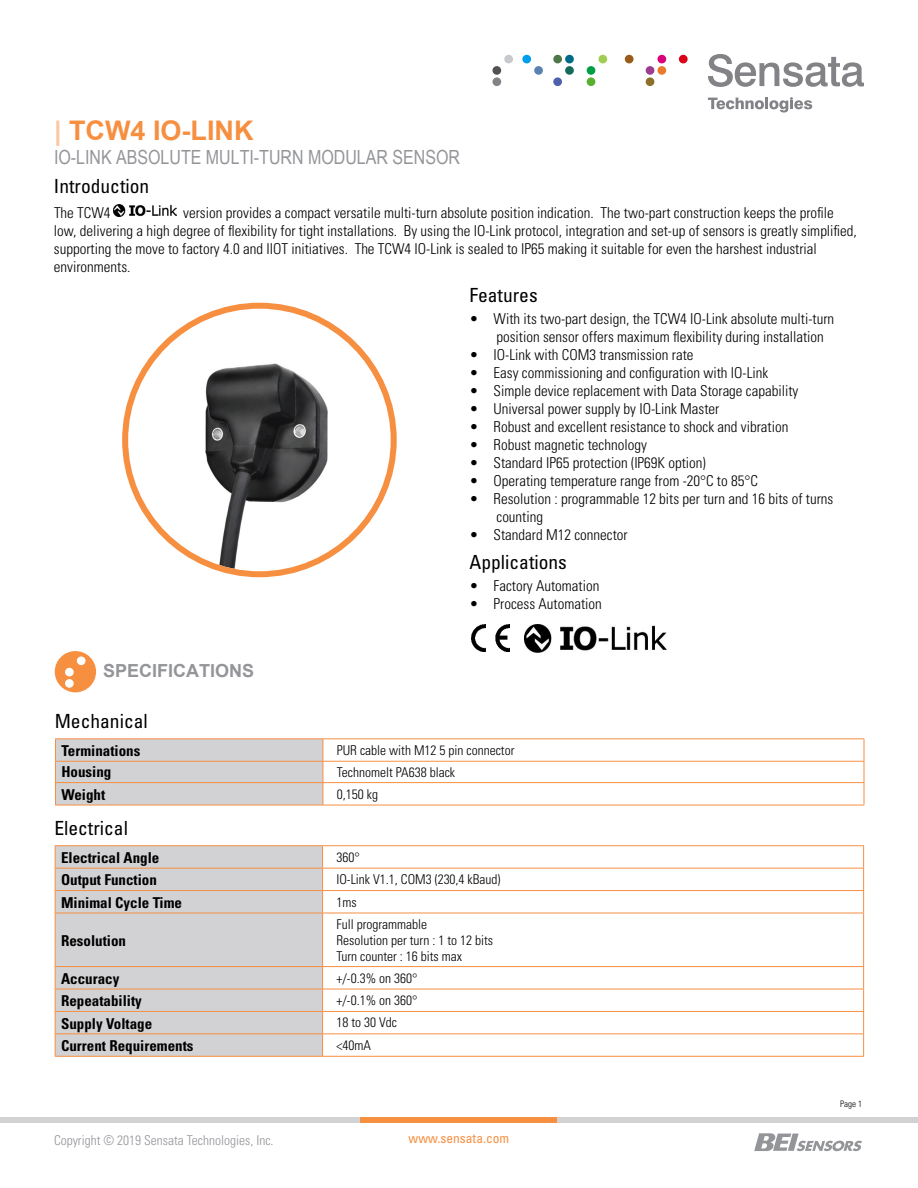
<style>
.page{position:relative;width:918px;height:1188px;background:#fff}
.page>*{position:absolute;margin:0;border:0;box-sizing:border-box;transform-origin:0 0}
.t1{font:700 27px "Arial";color:#f78f41}
.t2{font:condensed 19.5px "Univers LT Std";color:#000}
.t3{font:19.5px "Arial Narrow";color:#949599}
.t4{font:700 18px "Arial";color:#949599}
.t5{font:300 condensed 15px/18px "Univers";color:#000}
.t6{font:700 condensed 15px "Univers";color:#000}
.t7{font:700 condensed 15px "Univers LT Std";color:#000}
.t8{font:300 condensed 13.5px/16.2px "Univers";color:#000}
.t9{font:300 condensed 13.5px "Univers";color:#949599}
.t10{font:condensed 13.5px "Univers LT Std";color:#f78f41}
.t11{font:300 condensed 9px "Univers";color:#000}
.s1{color:#fbc7a0}
</style>
<div class="page">
<svg style="left:708px;top:54px;width:156px;height:33px"></svg>
<svg style="left:708px;top:97px;width:104px;height:15px"></svg>
<div style="left:492px;top:77px;width:9px;height:9px;background:#828287;border-radius:50%"></div>
<div style="left:522px;top:55px;width:9px;height:8px;background:#009eed;border-radius:50%"></div>
<div style="left:534px;top:66px;width:9px;height:9px;background:#5982b0;border-radius:50%"></div>
<div style="left:553px;top:55px;width:9px;height:8px;background:#4f784a;border-radius:50%"></div>
<div style="left:565px;top:55px;width:9px;height:8px;background:#006b87;border-radius:50%"></div>
<div style="left:565px;top:66px;width:9px;height:9px;background:#146b5c;border-radius:50%"></div>
<div style="left:553px;top:77px;width:9px;height:9px;background:#4f61ad;border-radius:50%"></div>
<div style="left:598px;top:55px;width:9px;height:8px;background:#a1cc52;border-radius:50%"></div>
<div style="left:587px;top:66px;width:8px;height:9px;background:#009e45;border-radius:50%"></div>
<div style="left:587px;top:77px;width:8px;height:9px;background:#59b030;border-radius:50%"></div>
<div style="left:657px;top:55px;width:9px;height:8px;background:#d9007a;border-radius:50%"></div>
<div style="left:646px;top:66px;width:8px;height:9px;background:#9c3d91;border-radius:50%"></div>
<div style="left:657px;top:66px;width:9px;height:9px;background:#e87a2b;border-radius:50%"></div>
<div style="left:646px;top:77px;width:8px;height:9px;background:#8c7029;border-radius:50%"></div>
<div style="left:679px;top:55px;width:9px;height:8px;background:#d90017;border-radius:50%"></div>
<div style="left:504px;top:55px;width:9px;height:8px;background:#c7c9cc;border-radius:50%"></div>
<div style="left:492px;top:66px;width:9px;height:9px;background:#525254;border-radius:50%"></div>
<div style="left:625px;top:55px;width:9px;height:8px;background:#995c1a;border-radius:50%"></div>
<div style="left:0;top:1117px;width:918px;height:6px;background:#d2d2d4"></div>
<div style="left:361px;top:1117px;width:196px;height:6px;background:#f78f41"></div>
<svg style="left:754px;top:1133px;width:108px;height:18px"></svg>
<img style="left:128px;top:309px;width:263px;height:262px;border-radius:131px">
<div style="left:122px;top:303px;width:275px;height:274px;border:6px solid #f78f41;border-radius:50%"></div>
<hr style="left:55px;top:738px;width:268px;height:1px;background:#f78f41">
<hr style="left:323px;top:738px;width:541px;height:1px;background:#f78f41">
<hr style="left:323px;top:761px;width:541px;height:1px;background:#f78f41">
<hr style="left:55px;top:805px;width:268px;height:1px;background:#f78f41">
<svg style="left:55px;top:739px;width:269px;height:66px;background:#d3cecc"></svg>
<hr style="left:323px;top:782px;width:541px;height:1px;background:#f78f41">
<svg style="left:864px;top:739px;width:1px;height:66px"></svg>
<hr style="left:323px;top:805px;width:541px;height:1px;background:#f78f41">
<div style="left:55px;top:651px;width:41px;height:41px;background:#f78f41;border-radius:50%"></div>
<div style="left:77px;top:656px;width:9px;height:9px;background:#fff;border-radius:50%"></div>
<div style="left:65px;top:668px;width:9px;height:8px;background:#fff;border-radius:50%"></div>
<div style="left:65px;top:679px;width:9px;height:9px;background:#fff;border-radius:50%"></div>
<div style="left:56px;top:846px;width:266px;height:210px;background:#d2d2d4"></div>
<hr style="left:55px;top:845px;width:268px;height:1px;background:#f78f41">
<hr style="left:323px;top:845px;width:541px;height:1px;background:#f78f41">
<hr style="left:55px;top:868px;width:268px;height:1px;background:#f78f41">
<hr style="left:323px;top:868px;width:541px;height:1px;background:#f78f41">
<svg style="left:55px;top:846px;width:1px;height:67px"></svg>
<hr style="left:55px;top:913px;width:1px;height:53px;background:#f78f41">
<svg style="left:55px;top:967px;width:1px;height:89px"></svg>
<hr style="left:55px;top:890px;width:268px;height:1px;background:#f78f41">
<hr style="left:55px;top:913px;width:268px;height:1px;background:#f78f41">
<hr style="left:55px;top:966px;width:268px;height:1px;background:#f78f41">
<hr style="left:55px;top:989px;width:268px;height:1px;background:#f78f41">
<hr style="left:55px;top:1011px;width:268px;height:1px;background:#f78f41">
<hr style="left:55px;top:1033px;width:268px;height:1px;background:#f78f41">
<hr style="left:55px;top:1056px;width:268px;height:1px;background:#f78f41">
<svg style="left:322px;top:846px;width:1px;height:67px"></svg>
<hr style="left:322px;top:913px;width:1px;height:53px;background:#f78f41">
<svg style="left:322px;top:967px;width:1px;height:89px"></svg>
<hr style="left:323px;top:890px;width:541px;height:1px;background:#f78f41">
<svg style="left:863px;top:846px;width:1px;height:67px"></svg>
<hr style="left:863px;top:913px;width:1px;height:53px;background:#f78f41">
<svg style="left:863px;top:967px;width:1px;height:89px"></svg>
<hr style="left:323px;top:913px;width:541px;height:1px;background:#f78f41">
<hr style="left:323px;top:966px;width:541px;height:1px;background:#f78f41">
<hr style="left:323px;top:989px;width:541px;height:1px;background:#f78f41">
<hr style="left:323px;top:1011px;width:541px;height:1px;background:#f78f41">
<hr style="left:323px;top:1033px;width:541px;height:1px;background:#f78f41">
<hr style="left:323px;top:1056px;width:541px;height:1px;background:#f78f41">
<img style="left:471px;top:625px;width:39px;height:27px">
<img style="left:525px;top:625px;width:142px;height:27px">
<img style="left:114px;top:204px;width:63px;height:13px">
<h1 class="t1" style="left:54px;top:113px;width:201px"><span class="s1">|</span> TCW4 IO-LINK</h1>
<h2 class="t3" style="left:54px;top:143px;width:408px">IO-LINK ABSOLUTE MULTI-TURN MODULAR SENSOR</h2>
<h2 class="t2" style="left:54px;top:174px;width:97px">Introduction</h2>
<p class="t5" style="left:54px;top:204px;width:58px">The TCW4</p>
<p class="t5" style="left:54px;top:204px;width:804px;text-indent:129px">version provides a compact versatile multi-turn absolute position indication. The two-part construction keeps the profile low, delivering a high degree of flexibility for tight installations. By using the IO-Link protocol, integration and set-up of sensors is greatly simplified, supporting the move to factory 4.0 and IIOT initiatives. The TCW4 IO-Link is sealed to IP65 making it suitable for even the harshest industrial environments.</p>
<h2 class="t2" style="left:469px;top:283px;width:70px">Features</h2>
<p class="t5" style="left:496px;top:310px;width:339px;text-indent:-27px">• With its two-part design, the TCW4 IO-Link absolute multi-turn position sensor offers maximum flexibility during installation</p>
<p class="t5" style="left:469px;top:346px;width:226px">• IO-Link with COM3 transmission rate</p>
<p class="t5" style="left:469px;top:364px;width:300px">• Easy commissioning and configuration with IO-Link</p>
<p class="t5" style="left:469px;top:382px;width:330px">• Simple device replacement with Data Storage capability</p>
<p class="t5" style="left:469px;top:400px;width:251px">• Universal power supply by IO-Link Master</p>
<p class="t5" style="left:469px;top:418px;width:320px">• Robust and excellent resistance to shock and vibration</p>
<p class="t5" style="left:469px;top:436px;width:179px">• Robust magnetic technology</p>
<p class="t5" style="left:469px;top:454px;width:238px">• Standard IP65 protection (IP69K option)</p>
<p class="t5" style="left:469px;top:472px;width:290px">• Operating temperature range from -20°C to 85°C</p>
<p class="t5" style="left:496px;top:490px;width:338px;text-indent:-27px">• Resolution : programmable 12 bits per turn and 16 bits of turns counting</p>
<p class="t5" style="left:469px;top:526px;width:160px">• Standard M12 connector</p>
<h2 class="t2" style="left:469px;top:550px;width:99px">Applications</h2>
<p class="t4" style="left:103px;top:659px;width:153px">SPECIFICATIONS</p>
<h2 class="t2" style="left:55px;top:709px;width:95px">Mechanical</h2>
<p class="t5" style="left:469px;top:577px;width:131px">• Factory Automation</p>
<p class="t5" style="left:469px;top:595px;width:134px">• Process Automation</p>
<p class="t6" style="left:62px;top:741px;width:80px">Terminations</p>
<p class="t8" style="left:337px;top:742px;width:179px">PUR cable with M12 5 pin connector</p>
<p class="t7" style="left:62px;top:763px;width:51px">Housing</p>
<p class="t8" style="left:337px;top:764px;width:120px">Technomelt PA638 black</p>
<p class="t6" style="left:62px;top:785px;width:45px">Weight</p>
<p class="t8" style="left:337px;top:786px;width:43px">0,150 kg</p>
<h2 class="t2" style="left:54px;top:816px;width:75px">Electrical</h2>
<p class="t6" style="left:61px;top:848px;width:100px">Electrical Angle</p>
<p class="t8" style="left:336px;top:849px;width:25px">360°</p>
<p class="t6" style="left:61px;top:871px;width:97px">Output Function</p>
<p class="t8" style="left:336px;top:871px;width:166px">IO-Link V1.1, COM3 (230,4 kBaud)</p>
<p class="t6" style="left:61px;top:893px;width:122px">Minimal Cycle Time</p>
<p class="t8" style="left:336px;top:894px;width:22px">1ms</p>
<p class="t6" style="left:61px;top:931px;width:67px">Resolution</p>
<p class="t8" style="left:336px;top:916px;width:158px">Full programmable<br>Resolution per turn : 1 to 12 bits<br>Turn counter : 16 bits max</p>
<p class="t6" style="left:61px;top:969px;width:60px">Accuracy</p>
<p class="t8" style="left:336px;top:970px;width:83px">+/-0.3% on 360°</p>
<p class="t6" style="left:61px;top:992px;width:82px">Repeatability</p>
<p class="t8" style="left:336px;top:992px;width:83px">+/-0.1% on 360°</p>
<p class="t6" style="left:61px;top:1014px;width:93px">Supply Voltage</p>
<p class="t8" style="left:336px;top:1015px;width:62px">18 to 30 Vdc</p>
<p class="t6" style="left:61px;top:1036px;width:134px">Current Requirements</p>
<p class="t8" style="left:336px;top:1037px;width:36px">&lt;40mA</p>
<p class="t9" style="left:54px;top:1132px;width:221px">Copyright © 2019 Sensata Technologies, Inc.</p>
<p class="t10" style="left:409px;top:1130px;width:102px">www.sensata.com</p>
<p class="t11" style="left:840px;top:1098px;width:23px">Page 1</p>
</div>
